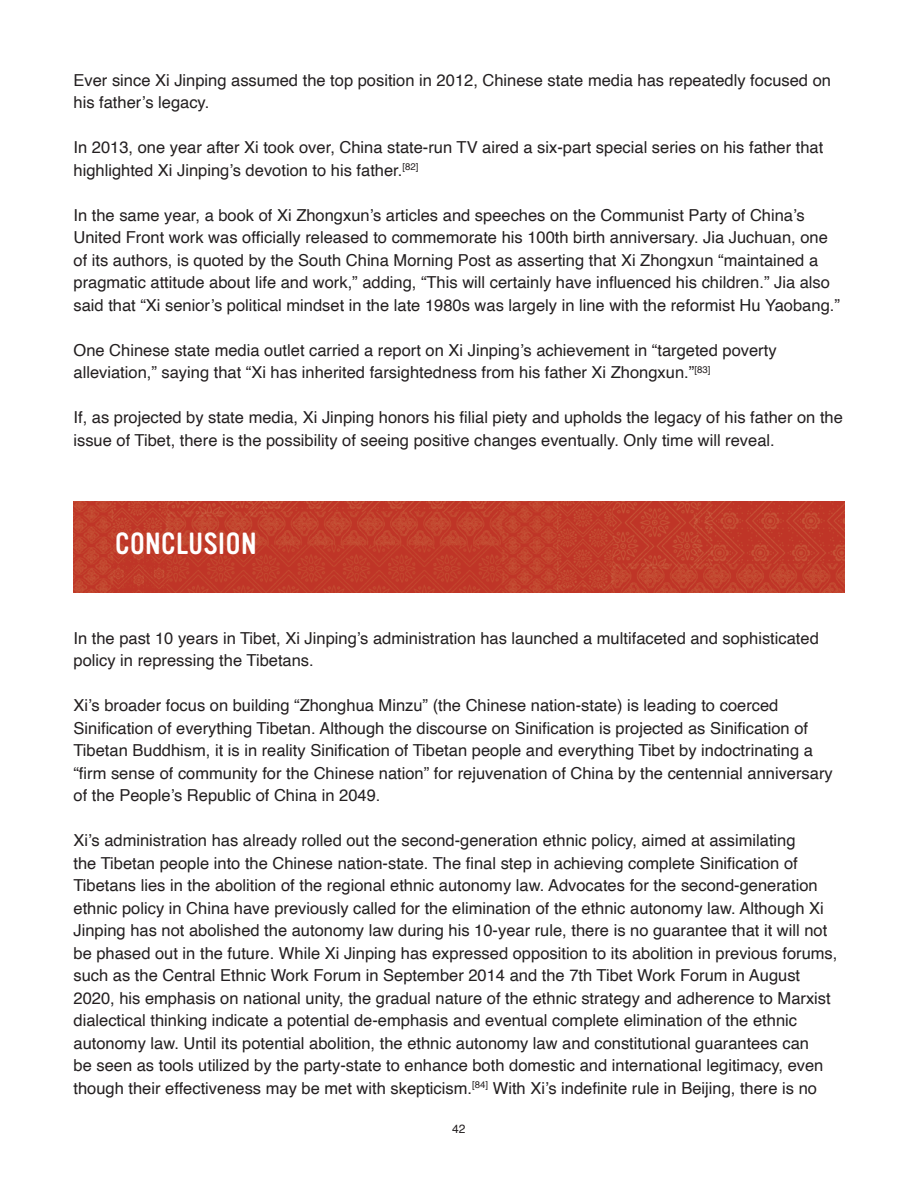
<style>
.page{position:relative;width:918px;height:1188px;background:#fff}
.page>*{position:absolute;margin:0;border:0;box-sizing:border-box;transform-origin:0 0}
.t1{font:30px "Vinyl OT";letter-spacing:.015em;color:#fff}
.t2{font:16.5px/22.5px "Helvetica";color:#231f20}
.t3{font:12px "Helvetica";color:#231f20}
</style>
<div class="page">
<img style="left:74px;top:501px;width:770px;height:91px">
<p class="t2" style="left:74px;top:69px;width:759px">Ever since Xi Jinping assumed the top position in 2012, Chinese state media has repeatedly focused on his father’s legacy.</p>
<p class="t2" style="left:74px;top:137px;width:751px">In 2013, one year after Xi took over, China state-run TV aired a six-part special series on his father that highlighted Xi Jinping’s devotion to his father.<sup>[82]</sup></p>
<p class="t2" style="left:74px;top:204px;width:768px">In the same year, a book of Xi Zhongxun’s articles and speeches on the Communist Party of China’s United Front work was officially released to commemorate his 100th birth anniversary. Jia Juchuan, one of its authors, is quoted by the South China Morning Post as asserting that Xi Zhongxun “maintained a pragmatic attitude about life and work,” adding, “This will certainly have influenced his children.” Jia also said that “Xi senior’s political mindset in the late 1980s was largely in line with the reformist Hu Yaobang.”</p>
<p class="t2" style="left:74px;top:339px;width:705px">One Chinese state media outlet carried a report on Xi Jinping’s achievement in “targeted poverty alleviation,” saying that “Xi has inherited farsightedness from his father Xi Zhongxun.”<sup>[83]</sup></p>
<p class="t2" style="left:74px;top:407px;width:771px">If, as projected by state media, Xi Jinping honors his filial piety and upholds the legacy of his father on the issue of Tibet, there is the possibility of seeing positive changes eventually. Only time will reveal.</p>
<p class="t1" style="left:115px;top:527px;width:143px">CONCLUSION</p>
<p class="t2" style="left:74px;top:627px;width:747px">In the past 10 years in Tibet, Xi Jinping’s administration has launched a multifaceted and sophisticated policy in repressing the Tibetans.</p>
<p class="t2" style="left:74px;top:695px;width:761px">Xi’s broader focus on building “Zhonghua Minzu” (the Chinese nation-state) is leading to coerced Sinification of everything Tibetan. Although the discourse on Sinification is projected as Sinification of Tibetan Buddhism, it is in reality Sinification of Tibetan people and everything Tibet by indoctrinating a “firm sense of community for the Chinese nation” for rejuvenation of China by the centennial anniversary of the People’s Republic of China in 2049.</p>
<p class="t2" style="left:74px;top:830px;width:765px">Xi’s administration has already rolled out the second-generation ethnic policy, aimed at assimilating<br>the Tibetan people into the Chinese nation-state. The final step in achieving complete Sinification of Tibetans lies in the abolition of the regional ethnic autonomy law. Advocates for the second-generation ethnic policy in China have previously called for the elimination of the ethnic autonomy law. Although Xi Jinping has not abolished the autonomy law during his 10-year rule, there is no guarantee that it will not be phased out in the future. While Xi Jinping has expressed opposition to its abolition in previous forums, such as the Central Ethnic Work Forum in September 2014 and the 7th Tibet Work Forum in August 2020, his emphasis on national unity, the gradual nature of the ethnic strategy and adherence to Marxist dialectical thinking indicate a potential de-emphasis and eventual complete elimination of the ethnic autonomy law. Until its potential abolition, the ethnic autonomy law and constitutional guarantees can<br>be seen as tools utilized by the party-state to enhance both domestic and international legitimacy, even though their effectiveness may be met with skepticism.<sup>[84]</sup> With Xi’s indefinite rule in Beijing, there is no</p>
<p class="t3" style="left:452px;top:1119px;width:15px">42</p>
</div>
